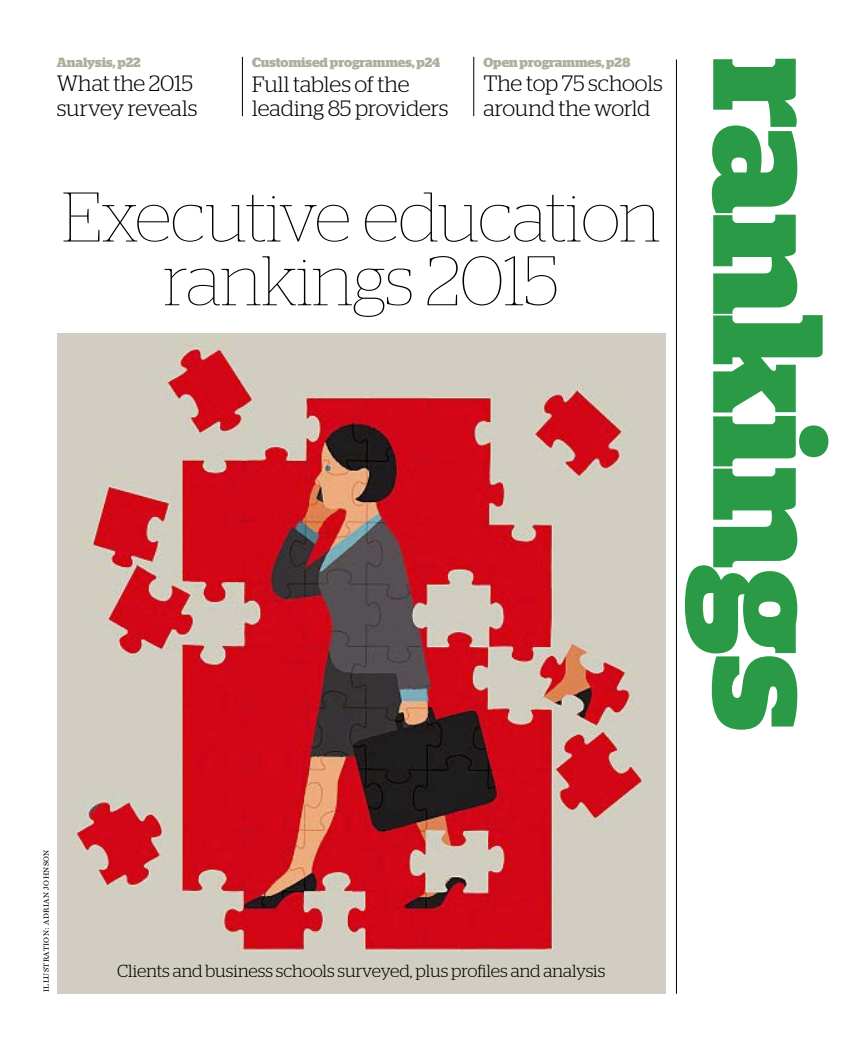
<style>
.page{position:relative;width:858px;height:1063px;background:#fff}
.page>*{position:absolute;margin:0;border:0;box-sizing:border-box;transform-origin:0 0}
.t1{font:156.25px "Stag Bold OV NLBUWA";color:#2a9a46}
.t2{font:70px/63.8px "Stag Thin OV PLBUWA";color:#000;text-align:center}
.t3{font:22.12px/24.4px "Stag Light OV QLBUWA";letter-spacing:-.005em;color:#000}
.t4{font:17.5px "Stag Light OV QLBUWA";color:#000}
.t5{font:13.25px "Stag Bold OV NLBUWA";color:#b0ae9f}
.t6{font:7.5px "Miller Text Roman OV OLBUWA";letter-spacing:.05em;color:#000}
</style>
<div class="page">
<hr style="left:676px;top:59px;width:1px;height:935px;background:#000">
<img style="left:57px;top:334px;width:608px;height:660px">
<hr style="left:242px;top:57px;width:1px;height:59px;background:#000">
<hr style="left:473px;top:57px;width:1px;height:59px;background:#000">
<p class="t5" style="left:57px;top:54px;width:85px">Analysis,p22</p>
<p class="t3" style="left:57px;top:71px;width:142px">What the 2015 survey reveals</p>
<p class="t5" style="left:252px;top:55px;width:189px">Customisedprogrammes,p24</p>
<p class="t3" style="left:252px;top:72px;width:197px">Full tables of the leading 85 providers</p>
<p class="t5" style="left:483px;top:54px;width:148px">Openprogrammes,p28</p>
<p class="t3" style="left:483px;top:71px;width:181px">The top 75 schools around the world</p>
<p class="t2" style="left:62px;top:184px;width:599px">Executive education rankings 2015</p>
<p class="t1" style="left:859px;top:58px;width:675px;rotate:90deg">rankings</p>
<p class="t6" style="left:42px;top:992px;width:144px;rotate:-90deg">illustration: adrian johnson</p>
<p class="t4" style="left:117px;top:960px;width:490px">Clients and business schools surveyed, plus profiles and analysis</p>
</div>
